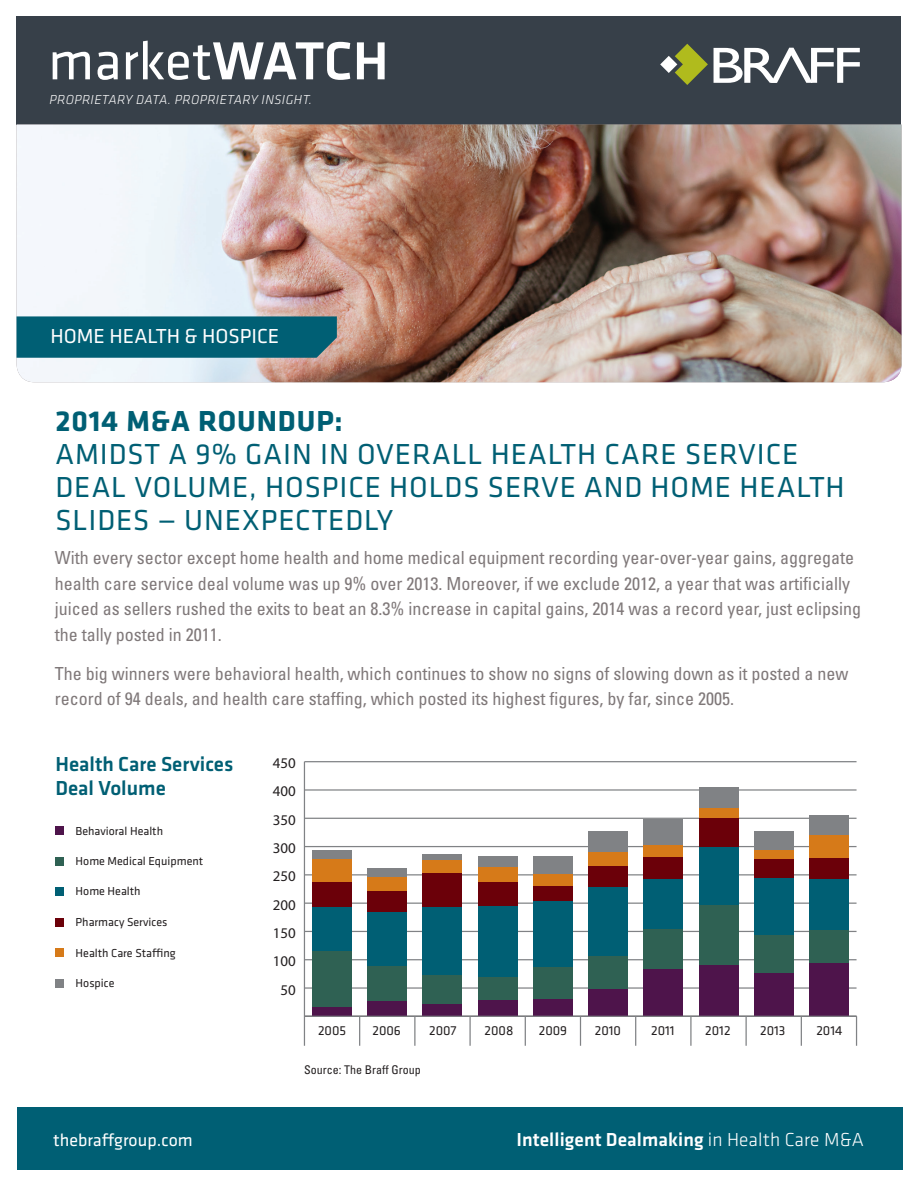
<style>
.page{position:relative;width:918px;height:1188px;background:#fff}
.page>*{position:absolute;margin:0;border:0;box-sizing:border-box;transform-origin:0 0}
.t1{font:55.5px "Klavika";color:#fff}
.t2{font:30px/33px "Klavika";letter-spacing:.03em;color:#005f74}
.t3{font:700 30px "Klavika";letter-spacing:.03em;color:#005f74}
.t4{font:500 21px/24px "Klavika";color:#005f74}
.t5{font:21px "Klavika";color:#fff}
.t6{font:500 19.5px "Klavika";letter-spacing:.005em;color:#fff}
.t7{font:condensed 18px/25.5px "Univers";color:#7f7879}
.t8{font:18px "Klavika";color:#fff}
.t9{font:14.85px "Myriad Pro";color:#231f20}
.t10{font:13.5px "Klavika";color:#231f20}
.t11{font:italic 300 13.5px "Klavika";letter-spacing:.03em;color:#fff}
.t12{font:12px "Klavika";color:#231f20}
.t13{font:condensed 12px "Univers";color:#231f20}
.s1{font-weight:500}
.s2{font-weight:300}
</style>
<div class="page">
<div style="left:17px;top:1107px;width:886px;height:63px;background:#005f74"></div>
<div style="left:17px;top:16px;width:884px;height:109px;background:#374049"></div>
<img style="left:17px;top:125px;width:884px;height:257px">
<svg style="left:714px;top:48px;width:146px;height:35px"></svg>
<svg style="left:660px;top:44px;width:48px;height:41px"></svg>
<div style="left:17px;top:316px;width:320px;height:42px;background:#005f74"></div>
<hr style="left:304px;top:1016px;width:1px;height:30px;background:#808285">
<hr style="left:359px;top:1016px;width:1px;height:30px;background:#808285">
<hr style="left:414px;top:1016px;width:1px;height:30px;background:#808285">
<hr style="left:469px;top:1016px;width:2px;height:30px;background:#808285">
<hr style="left:525px;top:1016px;width:1px;height:30px;background:#808285">
<hr style="left:580px;top:1016px;width:1px;height:30px;background:#808285">
<hr style="left:635px;top:1016px;width:1px;height:30px;background:#808285">
<hr style="left:690px;top:1016px;width:2px;height:30px;background:#808285">
<hr style="left:746px;top:1016px;width:1px;height:30px;background:#808285">
<hr style="left:801px;top:1016px;width:1px;height:30px;background:#808285">
<hr style="left:856px;top:1016px;width:1px;height:30px;background:#808285">
<hr style="left:304px;top:762px;width:1px;height:254px;background:#808285">
<hr style="left:304px;top:987px;width:553px;height:2px;background:#808285">
<hr style="left:304px;top:959px;width:553px;height:1px;background:#808285">
<hr style="left:304px;top:931px;width:553px;height:1px;background:#808285">
<hr style="left:304px;top:903px;width:553px;height:1px;background:#808285">
<hr style="left:304px;top:874px;width:553px;height:1px;background:#808285">
<hr style="left:304px;top:846px;width:553px;height:1px;background:#808285">
<hr style="left:304px;top:818px;width:553px;height:1px;background:#808285">
<hr style="left:304px;top:789px;width:553px;height:2px;background:#808285">
<hr style="left:304px;top:761px;width:553px;height:1px;background:#808285">
<div style="left:312px;top:851px;width:40px;height:9px;background:#808285"></div>
<div style="left:367px;top:869px;width:40px;height:8px;background:#808285"></div>
<div style="left:423px;top:854px;width:39px;height:6px;background:#808285"></div>
<div style="left:478px;top:856px;width:40px;height:11px;background:#808285"></div>
<div style="left:533px;top:856px;width:40px;height:18px;background:#808285"></div>
<div style="left:588px;top:831px;width:40px;height:21px;background:#808285"></div>
<div style="left:643px;top:819px;width:40px;height:26px;background:#808285"></div>
<div style="left:699px;top:787px;width:39px;height:22px;background:#808285"></div>
<div style="left:754px;top:831px;width:40px;height:20px;background:#808285"></div>
<div style="left:809px;top:815px;width:40px;height:20px;background:#808285"></div>
<div style="left:312px;top:860px;width:40px;height:23px;background:#d67a19"></div>
<div style="left:367px;top:877px;width:40px;height:14px;background:#d67a19"></div>
<div style="left:423px;top:860px;width:39px;height:13px;background:#d67a19"></div>
<div style="left:478px;top:867px;width:40px;height:15px;background:#d67a19"></div>
<div style="left:533px;top:874px;width:40px;height:12px;background:#d67a19"></div>
<div style="left:588px;top:852px;width:40px;height:14px;background:#d67a19"></div>
<div style="left:643px;top:845px;width:40px;height:12px;background:#d67a19"></div>
<div style="left:699px;top:809px;width:39px;height:9px;background:#d67a19"></div>
<div style="left:754px;top:851px;width:40px;height:9px;background:#d67a19"></div>
<div style="left:809px;top:835px;width:40px;height:23px;background:#d67a19"></div>
<div style="left:312px;top:883px;width:40px;height:24px;background:#6b0009"></div>
<div style="left:367px;top:891px;width:40px;height:21px;background:#6b0009"></div>
<div style="left:423px;top:873px;width:39px;height:34px;background:#6b0009"></div>
<div style="left:478px;top:882px;width:40px;height:25px;background:#6b0009"></div>
<div style="left:533px;top:886px;width:40px;height:15px;background:#6b0009"></div>
<div style="left:588px;top:866px;width:40px;height:21px;background:#6b0009"></div>
<div style="left:643px;top:857px;width:40px;height:22px;background:#6b0009"></div>
<div style="left:699px;top:818px;width:39px;height:30px;background:#6b0009"></div>
<div style="left:754px;top:860px;width:40px;height:18px;background:#6b0009"></div>
<div style="left:809px;top:858px;width:40px;height:21px;background:#6b0009"></div>
<div style="left:312px;top:907px;width:40px;height:44px;background:#005f74"></div>
<div style="left:367px;top:912px;width:40px;height:55px;background:#005f74"></div>
<div style="left:423px;top:907px;width:39px;height:68px;background:#005f74"></div>
<div style="left:478px;top:907px;width:40px;height:71px;background:#005f74"></div>
<div style="left:533px;top:901px;width:40px;height:67px;background:#005f74"></div>
<div style="left:588px;top:887px;width:40px;height:69px;background:#005f74"></div>
<div style="left:643px;top:879px;width:40px;height:50px;background:#005f74"></div>
<div style="left:699px;top:848px;width:39px;height:57px;background:#005f74"></div>
<div style="left:754px;top:878px;width:40px;height:57px;background:#005f74"></div>
<div style="left:809px;top:879px;width:40px;height:51px;background:#005f74"></div>
<div style="left:312px;top:951px;width:40px;height:56px;background:#2f6153"></div>
<div style="left:367px;top:967px;width:40px;height:35px;background:#2f6153"></div>
<div style="left:423px;top:975px;width:39px;height:29px;background:#2f6153"></div>
<div style="left:478px;top:978px;width:40px;height:22px;background:#2f6153"></div>
<div style="left:533px;top:968px;width:40px;height:31px;background:#2f6153"></div>
<div style="left:588px;top:956px;width:40px;height:33px;background:#2f6153"></div>
<div style="left:643px;top:929px;width:40px;height:40px;background:#2f6153"></div>
<div style="left:699px;top:905px;width:39px;height:60px;background:#2f6153"></div>
<div style="left:754px;top:935px;width:40px;height:38px;background:#2f6153"></div>
<div style="left:809px;top:930px;width:40px;height:33px;background:#2f6153"></div>
<div style="left:312px;top:1007px;width:40px;height:9px;background:#4e144b"></div>
<div style="left:367px;top:1002px;width:40px;height:14px;background:#4e144b"></div>
<div style="left:423px;top:1004px;width:39px;height:12px;background:#4e144b"></div>
<div style="left:478px;top:1000px;width:40px;height:16px;background:#4e144b"></div>
<div style="left:533px;top:999px;width:40px;height:17px;background:#4e144b"></div>
<div style="left:588px;top:989px;width:40px;height:27px;background:#4e144b"></div>
<div style="left:643px;top:969px;width:40px;height:47px;background:#4e144b"></div>
<div style="left:699px;top:965px;width:39px;height:51px;background:#4e144b"></div>
<div style="left:754px;top:973px;width:40px;height:43px;background:#4e144b"></div>
<div style="left:809px;top:963px;width:40px;height:53px;background:#4e144b"></div>
<hr style="left:304px;top:1016px;width:553px;height:1px;background:#808285">
<div style="left:55px;top:826px;width:9px;height:9px;background:#4e144b"></div>
<div style="left:55px;top:857px;width:9px;height:8px;background:#2f6153"></div>
<div style="left:55px;top:888px;width:9px;height:8px;background:#005f74"></div>
<div style="left:55px;top:918px;width:9px;height:9px;background:#6b0009"></div>
<div style="left:55px;top:949px;width:9px;height:8px;background:#d67a19"></div>
<div style="left:55px;top:979px;width:9px;height:9px;background:#808285"></div>
<h1 class="t1" style="left:48px;top:25px;width:342px">MARKET<span class="s1">WATCH</span></h1>
<p class="t11" style="left:50px;top:92px;width:264px">PROPRIETARY DATA. PROPRIETARY INSIGHT.</p>
<p class="t5" style="left:50px;top:322px;width:230px">HOME HEALTH &amp; HOSPICE</p>
<h2 class="t3" style="left:55px;top:399px;width:289px">2014 M&amp;A ROUNDUP:</h2>
<h2 class="t2" style="left:55px;top:437px;width:786px">AMIDST A 9% GAIN IN OVERALL HEALTH CARE SERVICE<br>DEAL VOLUME, HOSPICE HOLDS SERVE AND HOME HEALTH<br>SLIDES — U NEXPECTEDLY</h2>
<p class="t7" style="left:55px;top:545px;width:808px">With every sector except home health and home medical equipment recording year-over-year gains, aggregate health care service deal volume was up 9% over 2013. Moreover, if we exclude 2012, a year that was artificially juiced as sellers rushed the exits to beat an 8.3% increase in capital gains, 2014 was a record year, just eclipsing the tally posted in 2011.</p>
<p class="t7" style="left:55px;top:660px;width:795px">The big winners were behavioral health, which continues to show no signs of slowing down as it posted a new record of 94 deals, and health care staffing, which posted its highest figures, by far, since 2005.</p>
<p class="t4" style="left:55px;top:753px;width:180px">Health Care Services<br>Deal Volume</p>
<p class="t12" style="left:76px;top:823px;width:89px">BEHAVIORAL HEALTH</p>
<p class="t12" style="left:76px;top:853px;width:129px">HOME MEDICAL EQUIPMENT</p>
<p class="t12" style="left:76px;top:883px;width:67px">HOME HEALTH</p>
<p class="t12" style="left:76px;top:914px;width:93px">PHARMACY SERVICES</p>
<p class="t12" style="left:76px;top:945px;width:102px">HEALTH CARE STAFFING</p>
<p class="t12" style="left:76px;top:975px;width:40px">HOSPICE</p>
<p class="t9" style="left:273px;top:754px;width:24px">450</p>
<p class="t9" style="left:273px;top:782px;width:24px">400</p>
<p class="t9" style="left:273px;top:811px;width:24px">350</p>
<p class="t9" style="left:273px;top:839px;width:24px">300</p>
<p class="t9" style="left:273px;top:867px;width:24px">250</p>
<p class="t9" style="left:273px;top:895px;width:24px">200</p>
<p class="t9" style="left:273px;top:924px;width:24px">150</p>
<p class="t9" style="left:273px;top:952px;width:24px">100</p>
<p class="t9" style="left:281px;top:980px;width:17px">50</p>
<p class="t10" style="left:318px;top:1022px;width:30px">2005</p>
<p class="t10" style="left:372px;top:1022px;width:30px">2006</p>
<p class="t10" style="left:429px;top:1022px;width:29px">2007</p>
<p class="t10" style="left:485px;top:1022px;width:30px">2008</p>
<p class="t10" style="left:539px;top:1022px;width:30px">2009</p>
<p class="t10" style="left:595px;top:1022px;width:28px">2010</p>
<p class="t10" style="left:651px;top:1022px;width:25px">2011</p>
<p class="t10" style="left:705px;top:1022px;width:27px">2012</p>
<p class="t10" style="left:760px;top:1022px;width:27px">2013</p>
<p class="t10" style="left:816px;top:1022px;width:27px">2014</p>
<p class="t13" style="left:304px;top:1062px;width:118px">Source: The Braff Group</p>
<p class="t8" style="left:53px;top:1128px;width:141px">THEBRAFFGROUP.COM</p>
<p class="t6" style="left:516px;top:1129px;width:349px">Intelligent Dealmaking <span class="s2">in Health Care M&amp;A</span></p>
</div>
